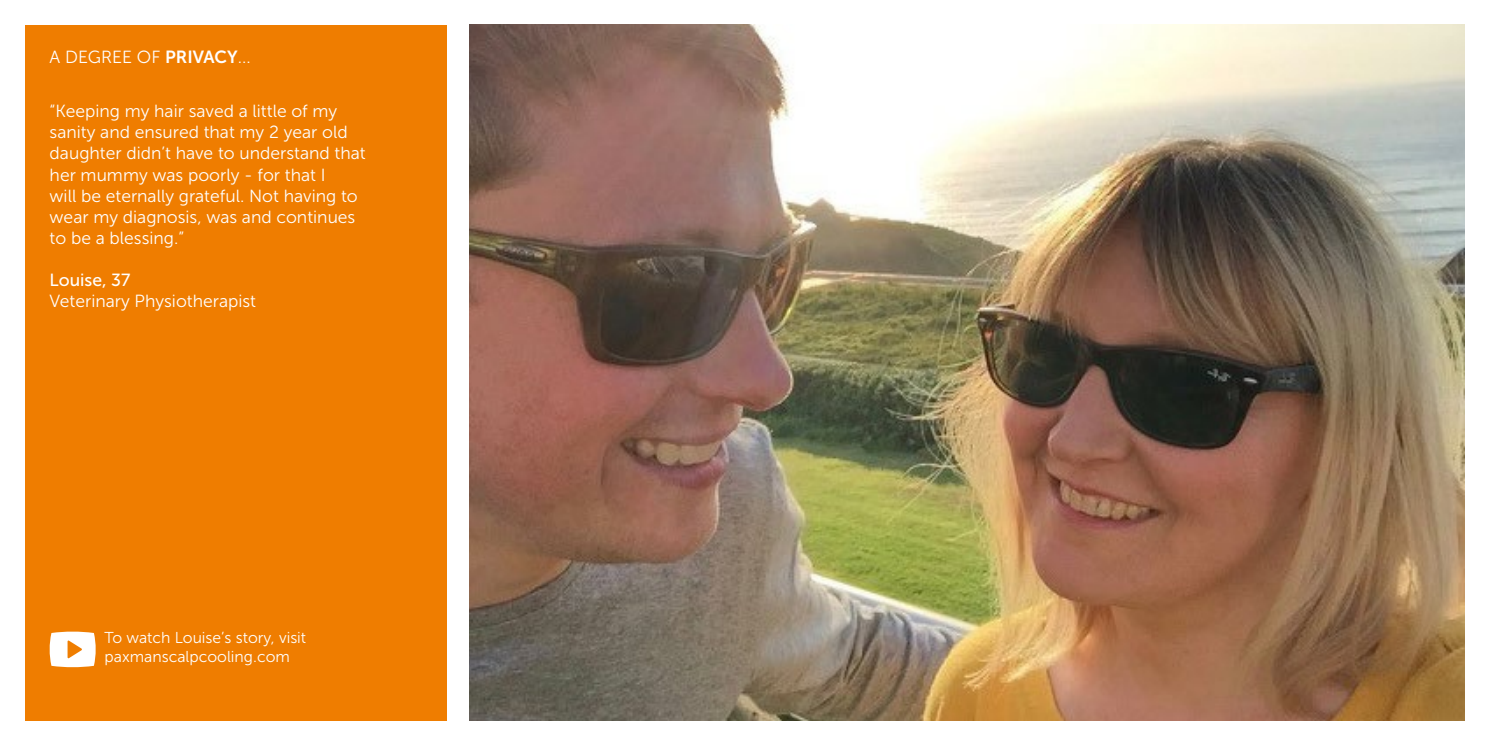
<style>
.page{position:relative;width:1489px;height:745px;background:#fff}
.page>*{position:absolute;margin:0;border:0;box-sizing:border-box;transform-origin:0 0}
.t1{font:17.5px/21px "Museo Sans 300";color:#fff}
.t2{font:17.5px "Museo Sans 500";color:#fff}
.t3{font:15.75px/18.9px "Museo Sans 300";color:#fff}
.s1{font-family:"Museo Sans 700"}
</style>
<div class="page">
<div style="left:25px;top:25px;width:421px;height:694px;background:#ef7d00"></div>
<svg style="left:49px;top:631px;width:47px;height:36px;background:#fce8d3"></svg>
<img style="left:469px;top:25px;width:994px;height:694px">
<p class="t1" style="left:50px;top:46px;width:203px">A DEGREE OF <span class="s1">PRIVACY</span>...</p>
<p class="t1" style="left:50px;top:101px;width:317px">“Keeping my hair saved a little of my sanity and ensured that my 2 year old daughter didn’t have to understand that her mummy was poorly - for that I<br>will be eternally grateful. Not having to wear my diagnosis, was and continues to be a blessing.”</p>
<p class="t2" style="left:50px;top:270px;width:82px">Louise, 37</p>
<p class="t1" style="left:50px;top:290px;width:208px">Veterinary Physiotherapist</p>
<p class="t3" style="left:105px;top:628px;width:203px">To watch Louise’s story, visit paxmanscalpcooling.com</p>
</div>
